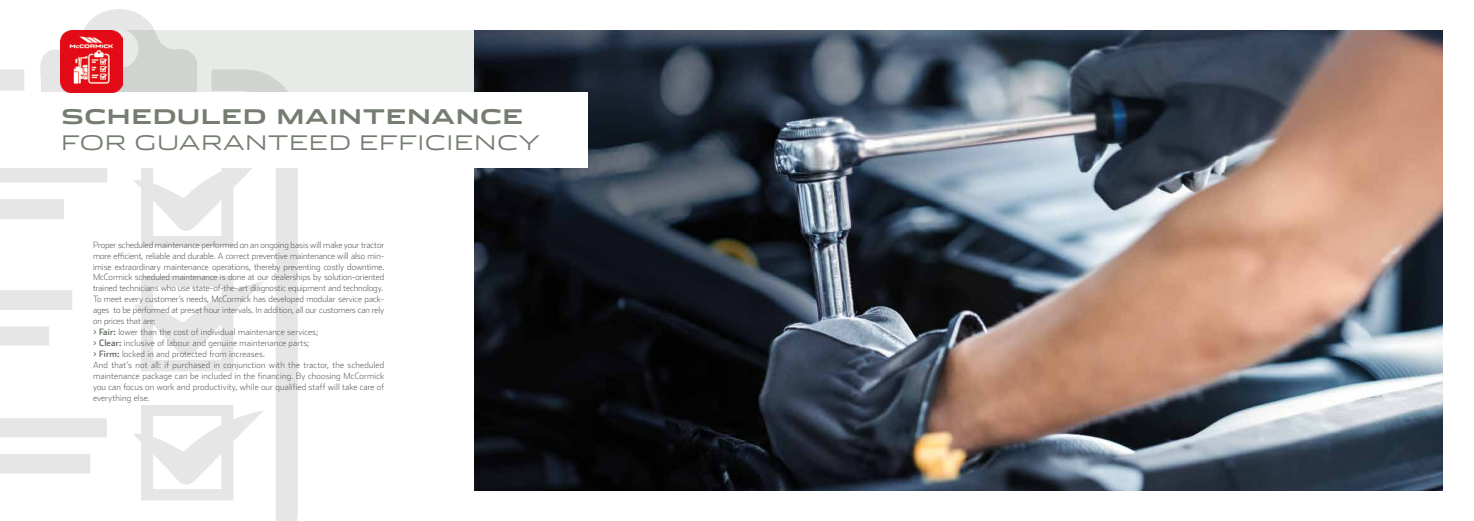
<style>
.page{position:relative;width:1474px;height:521px;background:#fff}
.page>*{position:absolute;margin:0;border:0;box-sizing:border-box;transform-origin:0 0}
.t1{font:300 20.12px "Stainless Ext";letter-spacing:.03em;color:#757d72}
.t2{font:700 20.12px "Stainless Ext";letter-spacing:.03em;color:#757d72}
.t3{font:200 8.75px/10.9px "Stainless";color:#515a4f}
.s1{font-weight:400}
</style>
<div class="page">
<div style="left:89px;top:31px;width:577px;height:62px;background:#e8eae7"></div>
<img style="left:474px;top:31px;width:968px;height:459px">
<img style="left:0;top:10px;width:360px;height:511px">
<div style="left:0;top:92px;width:538px;height:75px;background:#fff"></div>
<div style="left:61px;top:92px;width:527px;height:75px;background:#fff"></div>
<img style="left:61px;top:31px;width:62px;height:62px">
<h1 class="t2" style="left:61px;top:105px;width:463px">SCHEDULED MAINTENANCE</h1>
<h1 class="t1" style="left:61px;top:131px;width:480px">FOR GUARANTEED EFFICIENCY</h1>
<p class="t3" style="left:93px;top:239px;width:293px">Proper scheduled maintenance performed on an ongoing basis will make your tractor more efficient, reliable and durable. A correct preventive maintenance will also min&shy;imise extraordinary maintenance operations, thereby preventing costly downtime.<br>McCormick scheduled maintenance is done at our dealerships by solution-oriented trained technicians who use state-of-the-art diagnostic equipment and technology.<br>To meet every customer’s needs, McCormick has developed modular service pack&shy;ages to be performed at preset hour intervals. In addition, all our customers can rely on prices that are:<br><span class="s1">&gt; Fair:</span> lower than the cost of individual maintenance services;<br><span class="s1">&gt; Clear:</span> inclusive of labour and genuine maintenance parts;<br><span class="s1">&gt; Firm:</span> locked in and protected from increases.<br>And that’s not all: if purchased in conjunction with the tractor, the scheduled maintenance package can be included in the financing. By choosing McCormick you can focus on work and productivity, while our qualified staff will take care of everything else.</p>
</div>
